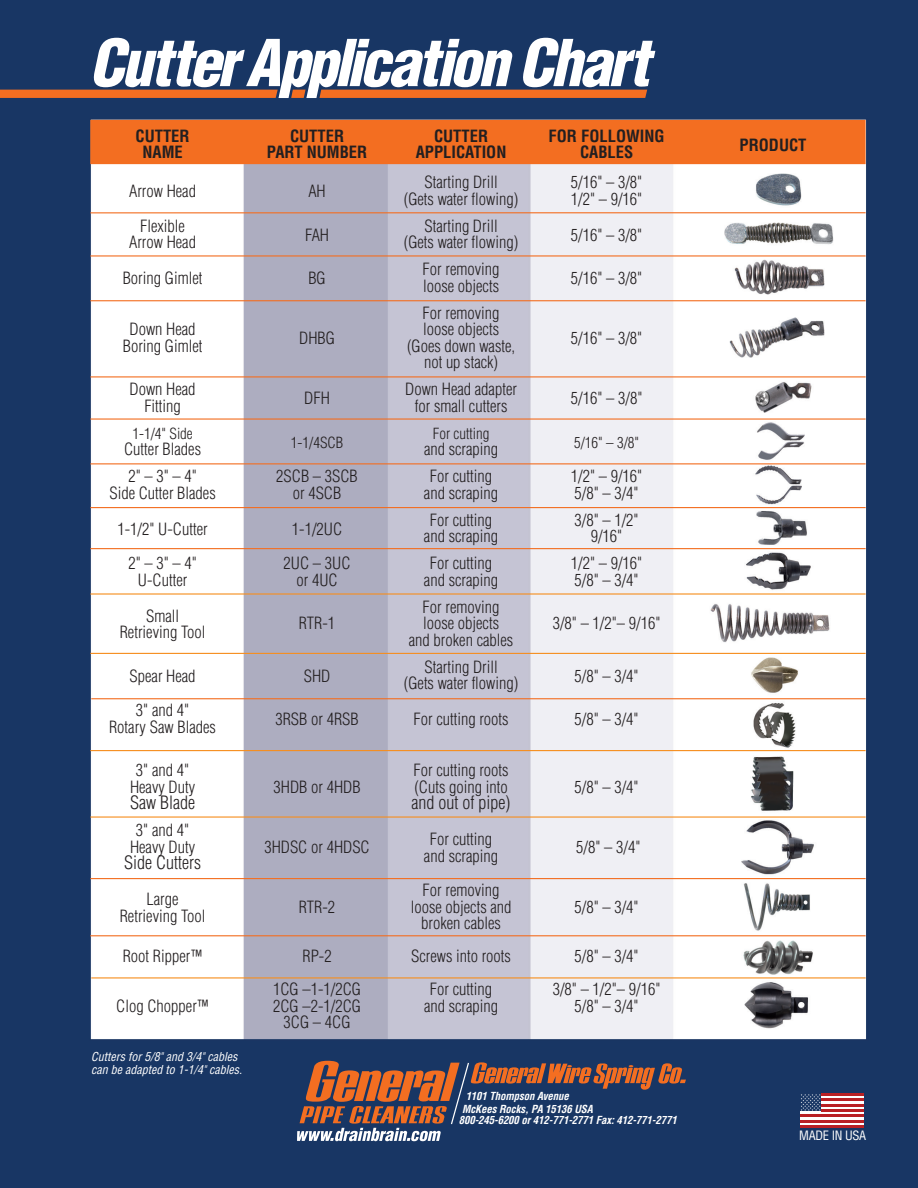
<style>
.page{position:relative;width:918px;height:1188px;background:#fff}
.page>*{position:absolute;margin:0;border:0;box-sizing:border-box;transform-origin:0 0}
.t1{font:300 condensed 18px "Helvetica LT Std";color:#231f20}
.t2{font:300 condensed 16.5px/27px "Helvetica LT Std";color:#231f20}
.t3{font:700 condensed 16.5px "Helvetica LT Std";color:#231f20}
.t4{font:300 condensed 15px "Helvetica LT Std";color:#231f20}
.t5{font:condensed 12.6px "Helvetica LT Std";letter-spacing:-.025em;color:#fff}
.t6{font:italic condensed 12px/12.9px "Helvetica LT Std";color:#fff}
.t7{font:italic 700 condensed 10.8px "Helvetica";letter-spacing:-.01em;color:#fff}
</style>
<div class="page">
<img style="left:0;top:0;width:918px;height:1188px">
<div style="left:90px;top:120px;width:776px;height:44px;background:#f36e21"></div>
<hr style="left:90px;top:212px;width:776px;height:1px;background:#f36e21">
<hr style="left:90px;top:255px;width:776px;height:2px;background:#f36e21">
<hr style="left:90px;top:300px;width:776px;height:1px;background:#f36e21">
<hr style="left:90px;top:376px;width:776px;height:1px;background:#f36e21">
<hr style="left:90px;top:418px;width:776px;height:2px;background:#f36e21">
<hr style="left:90px;top:463px;width:776px;height:1px;background:#f36e21">
<hr style="left:90px;top:507px;width:776px;height:1px;background:#f36e21">
<hr style="left:90px;top:548px;width:776px;height:1px;background:#f36e21">
<hr style="left:90px;top:593px;width:776px;height:2px;background:#f68e1e">
<hr style="left:90px;top:653px;width:776px;height:1px;background:#f68e1e">
<hr style="left:91px;top:698px;width:775px;height:1px;background:#f36e21">
<hr style="left:90px;top:750px;width:776px;height:1px;background:#f68e1e">
<hr style="left:90px;top:816px;width:776px;height:2px;background:#f68e1e">
<hr style="left:90px;top:878px;width:776px;height:1px;background:#f36e21">
<hr style="left:90px;top:935px;width:776px;height:1px;background:#f36e21">
<hr style="left:91px;top:977px;width:775px;height:2px;background:#f68e1e">
<svg style="left:0;top:38px;width:655px;height:60px"></svg>
<svg style="left:297px;top:1061px;width:389px;height:80px;background:#554a58"></svg>
<svg style="left:800px;top:1093px;width:21px;height:19px"></svg>
<div style="left:821px;top:1093px;width:43px;height:19px;background:#fff"></div>
<div style="left:800px;top:1112px;width:64px;height:16px;background:#fff"></div>
<hr style="left:800px;top:1125px;width:64px;height:3px;background:#b92024">
<hr style="left:800px;top:1120px;width:64px;height:2px;background:#b92024">
<hr style="left:800px;top:1114px;width:64px;height:3px;background:#b92024">
<hr style="left:821px;top:1109px;width:43px;height:3px;background:#b92024">
<hr style="left:821px;top:1104px;width:43px;height:2px;background:#b92024">
<hr style="left:821px;top:1098px;width:43px;height:3px;background:#b92024">
<hr style="left:821px;top:1093px;width:43px;height:3px;background:#b92024">
<svg style="left:801px;top:1094px;width:20px;height:17px"></svg>
<p class="t3" style="left:136px;top:125px;width:56px">CUTTER</p>
<p class="t3" style="left:290px;top:125px;width:56px">CUTTER</p>
<p class="t3" style="left:434px;top:125px;width:56px">CUTTER</p>
<p class="t3" style="left:549px;top:125px;width:117px">FOR FOLLOWING</p>
<p class="t3" style="left:142px;top:142px;width:42px">NAME</p>
<p class="t3" style="left:267px;top:142px;width:102px">PART NUMBER</p>
<p class="t3" style="left:416px;top:142px;width:92px">APPLICATION</p>
<p class="t3" style="left:580px;top:142px;width:55px">CABLES</p>
<p class="t2" style="left:129px;top:178px;width:68px">Arrow Head</p>
<p class="t2" style="left:308px;top:178px;width:19px">AH</p>
<p class="t2" style="left:424px;top:169px;width:75px">Starting Drill</p>
<p class="t2" style="left:571px;top:169px;width:73px">5/16" – 3/8"</p>
<p class="t2" style="left:404px;top:185px;width:116px">(Gets water flowing)</p>
<p class="t2" style="left:571px;top:185px;width:73px">1/2" – 9/16"</p>
<p class="t2" style="left:305px;top:221px;width:26px">FAH</p>
<p class="t2" style="left:424px;top:212px;width:75px">Starting Drill</p>
<p class="t2" style="left:140px;top:212px;width:46px">Flexible</p>
<p class="t2" style="left:571px;top:221px;width:73px">5/16" – 3/8"</p>
<p class="t2" style="left:129px;top:229px;width:68px">Arrow Head</p>
<p class="t2" style="left:404px;top:229px;width:116px">(Gets water flowing)</p>
<p class="t2" style="left:123px;top:265px;width:81px">Boring Gimlet</p>
<p class="t2" style="left:308px;top:265px;width:19px">BG</p>
<p class="t2" style="left:423px;top:256px;width:78px">For removing</p>
<p class="t2" style="left:571px;top:265px;width:73px">5/16" – 3/8"</p>
<p class="t2" style="left:423px;top:272px;width:78px">loose objects<br>For removing</p>
<p class="t2" style="left:130px;top:316px;width:68px">Down Head</p>
<p class="t2" style="left:299px;top:325px;width:37px">DHBG</p>
<p class="t2" style="left:423px;top:316px;width:78px">loose objects</p>
<p class="t2" style="left:571px;top:325px;width:73px">5/16" – 3/8"</p>
<p class="t2" style="left:123px;top:332px;width:81px">Boring Gimlet</p>
<p class="t2" style="left:407px;top:337px;width:110px;line-height:16.5px;text-align:center">(Goes down waste, not up stack)</p>
<p class="t2" style="left:130px;top:376px;width:67px">Down Head</p>
<p class="t2" style="left:304px;top:385px;width:27px">DFH</p>
<p class="t2" style="left:405px;top:376px;width:113px">Down Head adapter</p>
<p class="t2" style="left:571px;top:385px;width:73px">5/16" – 3/8"</p>
<p class="t2" style="left:144px;top:392px;width:38px">Fitting</p>
<p class="t2" style="left:415px;top:392px;width:94px">for small cutters</p>
<p class="t4" style="left:132px;top:424px;width:62px">1-1/4" Side</p>
<p class="t4" style="left:291px;top:433px;width:54px">1-1/4SCB</p>
<p class="t4" style="left:433px;top:424px;width:58px">For cutting</p>
<p class="t4" style="left:574px;top:433px;width:67px">5/16" – 3/8"</p>
<p class="t2" style="left:124px;top:436px;width:78px">Cutter Blades</p>
<p class="t2" style="left:424px;top:436px;width:76px">and scraping</p>
<p class="t2" style="left:128px;top:463px;width:70px">2" – 3" – 4"</p>
<p class="t2" style="left:276px;top:463px;width:83px">2SCB – 3SCB</p>
<p class="t2" style="left:430px;top:463px;width:64px">For cutting</p>
<p class="t2" style="left:571px;top:463px;width:73px">1/2" – 9/16"</p>
<p class="t2" style="left:109px;top:479px;width:108px">Side Cutter Blades</p>
<p class="t2" style="left:293px;top:479px;width:50px">or 4SCB</p>
<p class="t2" style="left:424px;top:479px;width:76px">and scraping</p>
<p class="t2" style="left:574px;top:479px;width:66px">5/8" – 3/4"</p>
<p class="t2" style="left:117px;top:515px;width:92px">1-1/2" U-Cutter</p>
<p class="t2" style="left:292px;top:515px;width:52px">1-1/2UC</p>
<p class="t2" style="left:430px;top:506px;width:64px">For cutting</p>
<p class="t2" style="left:574px;top:506px;width:66px">3/8" – 1/2"</p>
<p class="t2" style="left:424px;top:523px;width:76px">and scraping</p>
<p class="t2" style="left:591px;top:523px;width:33px">9/16"</p>
<p class="t2" style="left:128px;top:550px;width:70px">2" – 3" – 4"</p>
<p class="t2" style="left:284px;top:550px;width:68px">2UC – 3UC</p>
<p class="t2" style="left:430px;top:550px;width:64px">For cutting</p>
<p class="t2" style="left:571px;top:550px;width:73px">1/2" – 9/16"</p>
<p class="t2" style="left:138px;top:566px;width:51px">U-Cutter</p>
<p class="t2" style="left:296px;top:566px;width:43px">or 4UC</p>
<p class="t2" style="left:424px;top:566px;width:76px">and scraping</p>
<p class="t2" style="left:574px;top:566px;width:66px">5/8" – 3/4"</p>
<p class="t2" style="left:146px;top:602px;width:34px">Small</p>
<p class="t2" style="left:423px;top:593px;width:78px">For removing</p>
<p class="t2" style="left:120px;top:619px;width:87px">Retrieving Tool</p>
<p class="t2" style="left:299px;top:610px;width:38px">RTR-1</p>
<p class="t2" style="left:423px;top:610px;width:78px">loose objects</p>
<p class="t2" style="left:553px;top:610px;width:109px">3/8" – 1/2"– 9/16"</p>
<p class="t2" style="left:409px;top:626px;width:106px">and broken cables</p>
<p class="t2" style="left:130px;top:662px;width:67px">Spear Head</p>
<p class="t2" style="left:304px;top:662px;width:28px">SHD</p>
<p class="t2" style="left:424px;top:653px;width:75px">Starting Drill</p>
<p class="t2" style="left:404px;top:670px;width:116px">(Gets water flowing)</p>
<p class="t2" style="left:574px;top:662px;width:66px">5/8" – 3/4"</p>
<p class="t2" style="left:136px;top:697px;width:55px">3" and 4"</p>
<p class="t2" style="left:275px;top:706px;width:85px">3RSB or 4RSB</p>
<p class="t2" style="left:413px;top:706px;width:97px">For cutting roots</p>
<p class="t2" style="left:574px;top:706px;width:66px">5/8" – 3/4"</p>
<p class="t2" style="left:109px;top:713px;width:109px">Rotary Saw Blades</p>
<p class="t2" style="left:136px;top:757px;width:55px">3" and 4"</p>
<p class="t2" style="left:413px;top:757px;width:97px">For cutting roots</p>
<p class="t2" style="left:130px;top:773px;width:67px">Heavy Duty</p>
<p class="t2" style="left:274px;top:773px;width:89px">3HDB or 4HDB</p>
<p class="t2" style="left:414px;top:773px;width:95px">(Cuts going into</p>
<p class="t2" style="left:574px;top:773px;width:66px">5/8" – 3/4"</p>
<p class="t1" style="left:130px;top:791px;width:66px">Saw Blade</p>
<p class="t1" style="left:412px;top:791px;width:100px">and out of pipe)</p>
<p class="t2" style="left:136px;top:817px;width:55px">3" and 4"</p>
<p class="t2" style="left:430px;top:826px;width:64px">For cutting</p>
<p class="t2" style="left:130px;top:833px;width:67px">Heavy Duty</p>
<p class="t2" style="left:264px;top:833px;width:107px">3HDSC or 4HDSC</p>
<p class="t2" style="left:576px;top:833px;width:66px">5/8" – 3/4"</p>
<p class="t2" style="left:424px;top:842px;width:76px">and scraping</p>
<p class="t1" style="left:124px;top:851px;width:78px">Side Cutters</p>
<p class="t2" style="left:147px;top:886px;width:34px">Large</p>
<p class="t2" style="left:423px;top:877px;width:78px">For removing</p>
<p class="t2" style="left:299px;top:893px;width:38px">RTR-2</p>
<p class="t2" style="left:411px;top:893px;width:102px">loose objects and</p>
<p class="t2" style="left:574px;top:893px;width:66px">5/8" – 3/4"</p>
<p class="t2" style="left:421px;top:910px;width:81px">broken cables</p>
<p class="t2" style="left:120px;top:902px;width:87px">Retrieving Tool</p>
<p class="t2" style="left:123px;top:943px;width:81px">Root Ripper™</p>
<p class="t2" style="left:302px;top:943px;width:31px">RP-2</p>
<p class="t2" style="left:411px;top:943px;width:101px">Screws into roots</p>
<p class="t2" style="left:574px;top:943px;width:66px">5/8" – 3/4"</p>
<p class="t2" style="left:273px;top:976px;width:89px">1CG –1-1/2CG</p>
<p class="t2" style="left:430px;top:976px;width:64px">For cutting</p>
<p class="t2" style="left:553px;top:976px;width:109px">3/8" – 1/2"– 9/16"</p>
<p class="t2" style="left:116px;top:992px;width:94px">Clog Chopper™</p>
<p class="t2" style="left:273px;top:992px;width:89px">2CG –2-1/2CG</p>
<p class="t2" style="left:424px;top:992px;width:76px">and scraping</p>
<p class="t2" style="left:574px;top:992px;width:66px">5/8" – 3/4"</p>
<p class="t2" style="left:284px;top:1009px;width:68px">3CG – 4CG</p>
<p class="t6" style="left:91px;top:1051px;width:152px">Cutters for 5/8" and 3/4" cables can be adapted to 1-1/4" cables.</p>
<p class="t7" style="left:459px;top:1113px;width:219px">800-245-6200 or 412-771-2771 Fax: 412-771-2771</p>
<p class="t7" style="left:466px;top:1090px;width:105px">1101 Thompson Avenue</p>
<p class="t7" style="left:462px;top:1102px;width:132px">McKees Rocks, PA 15136 USA</p>
<p class="t3" style="left:740px;top:134px;width:68px">PRODUCT</p>
<p class="t5" style="left:799px;top:1128px;width:68px">MADE IN USA</p>
</div>
